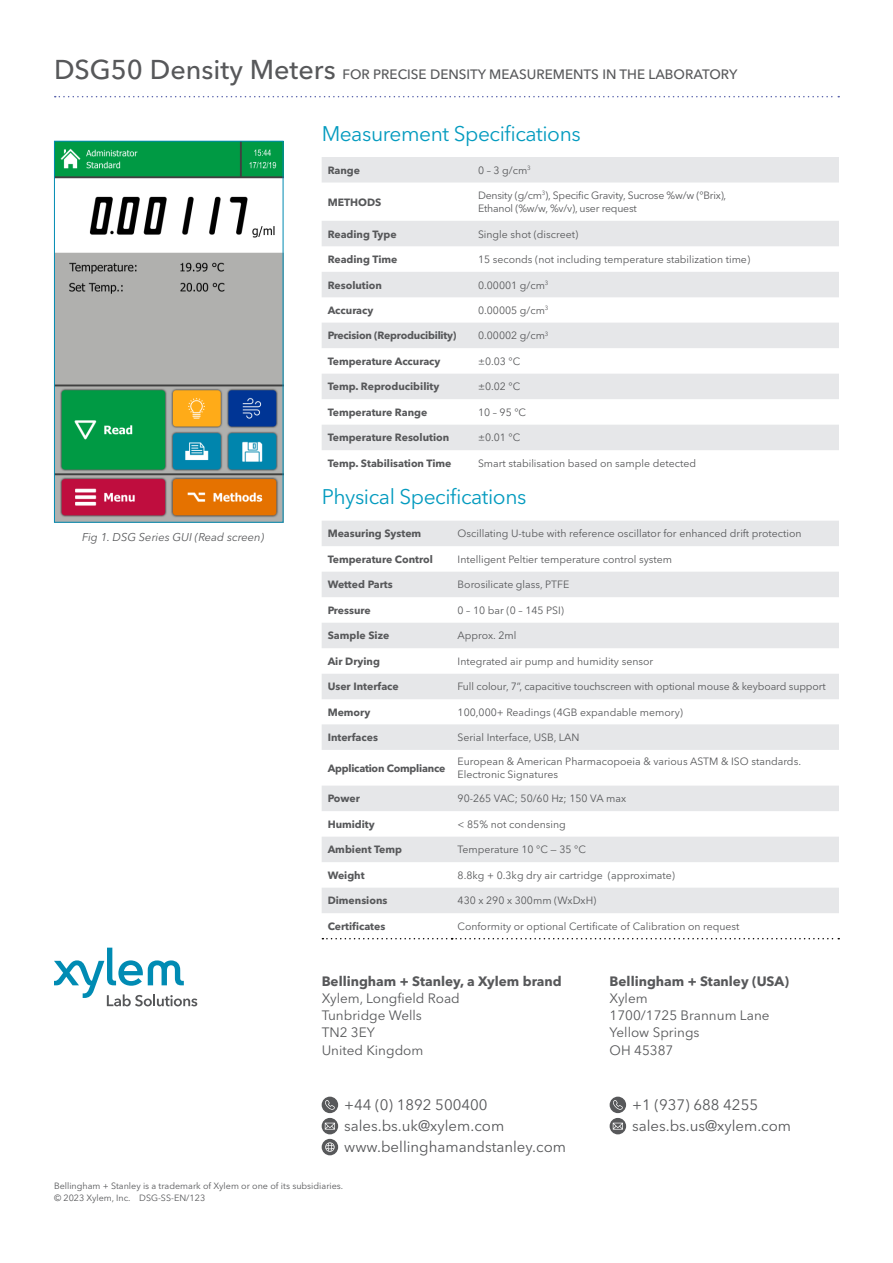
<style>
.page{position:relative;width:893px;height:1263px;background:#fff}
.page>*{position:absolute;margin:0;border:0;box-sizing:border-box;transform-origin:0 0}
.Interior_Section{font:21px "Avenir Next LT Pro";letter-spacing:-.02em;color:#049bbf}
.address{font:15px "Avenir Next LT Pro";color:#57585a}
.t1{font:13.5px/17.2px "Avenir Next LT Pro";color:#57585a}
.Interior_Subhead{font:500 13.5px "Avenir Next LT Pro";color:#57585a}
.t2{font:700 13.5px "Avenir Next LT Pro";color:#57585a}
.small_body_text{font:italic 11.25px "Avenir Next LT Pro";color:#57585a}
.Body_small{font:10.5px/13.5px "Avenir Next LT Pro";color:#57585a}
.Body_small-2{font:700 10.5px "Avenir Next LT Pro";color:#57585a}
.Body_small-3{font:10.5px/13.5px "Avenir Next LT Pro";letter-spacing:-.02em;color:#57585a}
.Body_small-4{font:700 10.5px "Avenir Next LT Pro";letter-spacing:-.02em;color:#57585a}
.legal_copy{font:9px "Avenir Next LT Pro";color:#57585a}
.s1{font-size:27px}
.s2{font-weight:700}
</style>
<div class="page">
<svg style="left:322px;top:1118px;width:16px;height:16px"></svg>
<svg style="left:325px;top:1123px;width:10px;height:6px"></svg>
<div style="left:322px;top:1139px;width:16px;height:16px;background:#57585a;border-radius:50%"></div>
<svg style="left:325px;top:1142px;width:10px;height:10px"></svg>
<div style="left:322px;top:1097px;width:16px;height:16px;background:#57585a;border-radius:50%"></div>
<svg style="left:325px;top:1100px;width:10px;height:10px"></svg>
<svg style="left:54px;top:948px;width:143px;height:58px"></svg>
<svg style="left:610px;top:1118px;width:16px;height:16px"></svg>
<svg style="left:613px;top:1123px;width:10px;height:6px"></svg>
<div style="left:610px;top:1097px;width:16px;height:16px;background:#57585a;border-radius:50%"></div>
<svg style="left:613px;top:1100px;width:10px;height:10px"></svg>
<svg style="left:55px;top:96px;width:784px;height:1px"></svg>
<svg style="left:322px;top:157px;width:517px;height:293px;fill:#e6e7e9"></svg>
<svg style="left:322px;top:521px;width:517px;height:392px;fill:#e6e7e9"></svg>
<svg style="left:322px;top:938px;width:517px;height:1px"></svg>
<img style="left:56px;top:143px;width:226px;height:378px">
<div style="left:54px;top:141px;width:230px;height:382px;border:1px solid #008bb3"></div>
<p class="Interior_Subhead" style="left:54px;top:66px;width:685px"><span class="s1">DSG50 Density Meters</span> FOR PRECISE DENSITY MEASUREMENTS IN THE LABORATORY</p>
<p class="Interior_Section" style="left:322px;top:121px;width:261px">Measurement Specifications</p>
<p class="Body_small-2" style="left:328px;top:164px;width:34px">Range</p>
<p class="Body_small" style="left:478px;top:163px;width:54px">0 – 3 g/cm<sup>3</sup></p>
<p class="Body_small-2" style="left:328px;top:195px;width:55px">METHODS</p>
<p class="Body_small-3" style="left:478px;top:188px;width:250px">Density (g/cm<sup>3</sup>), Specific Gravity, Sucrose %w/w (°Brix),<br>Ethanol (%w/w, %v/v), user request</p>
<p class="Body_small-2" style="left:328px;top:227px;width:70px">Reading Type</p>
<p class="Body_small" style="left:478px;top:227px;width:102px">Single shot (discreet)</p>
<p class="Body_small-2" style="left:328px;top:253px;width:71px">Reading Time</p>
<p class="Body_small" style="left:478px;top:253px;width:274px">15 seconds (not including temperature stabilization time)</p>
<p class="Body_small-2" style="left:328px;top:278px;width:56px">Resolution</p>
<p class="Body_small" style="left:478px;top:278px;width:72px">0.00001 g/cm<sup>3</sup></p>
<p class="Body_small-2" style="left:328px;top:304px;width:47px">Accuracy</p>
<p class="Body_small" style="left:478px;top:304px;width:72px">0.00005 g/cm<sup>3</sup></p>
<p class="Body_small-4" style="left:328px;top:329px;width:130px">Precision (Reproducibility)</p>
<p class="Body_small" style="left:478px;top:329px;width:72px">0.00002 g/cm<sup>3</sup></p>
<p class="Body_small-2" style="left:328px;top:355px;width:114px">Temperature Accuracy</p>
<p class="Body_small" style="left:478px;top:354px;width:44px">±0.03 °C</p>
<p class="Body_small-2" style="left:328px;top:380px;width:113px">Temp. Reproducibility</p>
<p class="Body_small" style="left:478px;top:380px;width:44px">±0.02 °C</p>
<p class="Body_small-2" style="left:328px;top:406px;width:101px">Temperature Range</p>
<p class="Body_small" style="left:478px;top:405px;width:50px">10 – 95 °C</p>
<p class="Body_small-2" style="left:328px;top:431px;width:123px">Temperature Resolution</p>
<p class="Body_small" style="left:478px;top:431px;width:44px">±0.01 °C</p>
<p class="Body_small-2" style="left:328px;top:457px;width:125px">Temp. Stabilisation Time</p>
<p class="Body_small" style="left:478px;top:456px;width:220px">Smart stabilisation based on sample detected</p>
<p class="small_body_text" style="left:82px;top:530px;width:184px">Fig 1. DSG Series GUI (Read screen)</p>
<p class="Interior_Section" style="left:322px;top:485px;width:206px">Physical Specifications</p>
<p class="Body_small-2" style="left:328px;top:527px;width:95px">Measuring System</p>
<p class="Body_small" style="left:458px;top:527px;width:346px">Oscillating U-tube with reference oscillator for enhanced drift protection</p>
<p class="Body_small-2" style="left:328px;top:553px;width:107px">Temperature Control</p>
<p class="Body_small" style="left:458px;top:552px;width:216px">Intelligent Peltier temperature control system</p>
<p class="Body_small-2" style="left:328px;top:578px;width:67px">Wetted Parts</p>
<p class="Body_small" style="left:458px;top:578px;width:113px">Borosilicate glass, PTFE</p>
<p class="Body_small-2" style="left:328px;top:604px;width:45px">Pressure</p>
<p class="Body_small" style="left:458px;top:603px;width:108px">0 – 10 bar (0 – 145 PSI)</p>
<p class="Body_small-2" style="left:328px;top:629px;width:63px">Sample Size</p>
<p class="Body_small" style="left:458px;top:629px;width:60px">Approx. 2ml</p>
<p class="Body_small-2" style="left:328px;top:655px;width:54px">Air Drying</p>
<p class="Body_small" style="left:458px;top:654px;width:197px">Integrated air pump and humidity sensor</p>
<p class="Body_small-2" style="left:328px;top:680px;width:73px">User Interface</p>
<p class="Body_small" style="left:458px;top:680px;width:370px">Full colour, 7”, capacitive touchscreen with optional mouse &amp; keyboard support</p>
<p class="Body_small-2" style="left:328px;top:706px;width:44px">Memory</p>
<p class="Body_small" style="left:458px;top:705px;width:227px">100,000+ Readings (4GB expandable memory)</p>
<p class="Body_small-2" style="left:328px;top:731px;width:52px">Interfaces</p>
<p class="Body_small" style="left:458px;top:731px;width:123px">Serial Interface, USB, LAN</p>
<p class="Body_small-4" style="left:328px;top:762px;width:119px">Application Compliance</p>
<p class="Body_small" style="left:458px;top:754px;width:345px">European &amp; American Pharmacopoeia &amp; various ASTM &amp; ISO standards.<br>Electronic Signatures</p>
<p class="Body_small-2" style="left:328px;top:792px;width:34px">Power</p>
<p class="Body_small" style="left:458px;top:792px;width:170px">90-265 VAC; 50/60 Hz; 150 VA max</p>
<p class="Body_small-2" style="left:328px;top:818px;width:49px">Humidity</p>
<p class="Body_small" style="left:458px;top:817px;width:110px">&lt; 85% not condensing</p>
<p class="Body_small-2" style="left:328px;top:843px;width:76px">Ambient Temp</p>
<p class="Body_small" style="left:458px;top:843px;width:130px">Temperature 10 °C — 35 °C</p>
<p class="Body_small-2" style="left:328px;top:869px;width:39px">Weight</p>
<p class="Body_small" style="left:458px;top:868px;width:219px">8.8kg + 0.3kg dry air cartridge (approximate)</p>
<p class="Body_small-2" style="left:328px;top:894px;width:61px">Dimensions</p>
<p class="Body_small" style="left:458px;top:894px;width:140px">430 x 290 x 300mm (WxDxH)</p>
<p class="Body_small-2" style="left:328px;top:920px;width:59px">Certificates</p>
<p class="Body_small" style="left:458px;top:919px;width:284px">Conformity or optional Certificate of Calibration on request</p>
<p class="t2" style="left:322px;top:972px;width:241px">Bellingham + Stanley, a Xylem brand</p>
<p class="t1" style="left:322px;top:989px;width:140px">Xylem, Longfield Road</p>
<p class="t1" style="left:322px;top:1007px;width:102px">Tunbridge Wells<br>TN2 3EY</p>
<p class="t1" style="left:322px;top:1041px;width:103px">United Kingdom</p>
<p class="address" style="left:344px;top:1096px;width:145px">+44 (0) 1892 500400</p>
<p class="address" style="left:344px;top:1117px;width:162px">sales.bs.uk@xylem.com</p>
<p class="address" style="left:344px;top:1138px;width:223px">www.bellinghamandstanley.com</p>
<p class="t1" style="left:610px;top:972px;width:181px"><span class="s2">Bellingham + Stanley (USA)<br></span>Xylem<br>1700/1725 Brannum Lane<br>Yellow Springs<br>OH 45387</p>
<p class="address" style="left:632px;top:1096px;width:127px">+1 (937) 688 4255</p>
<p class="address" style="left:632px;top:1117px;width:161px">sales.bs.us@xylem.com</p>
<p class="legal_copy" style="left:54px;top:1180px;width:291px">Bellingham + Stanley is a trademark of Xylem or one of its subsidiaries.</p>
<p class="legal_copy" style="left:54px;top:1192px;width:153px">© 2023 Xylem, Inc. DSG-SS-EN/123</p>
</div>
